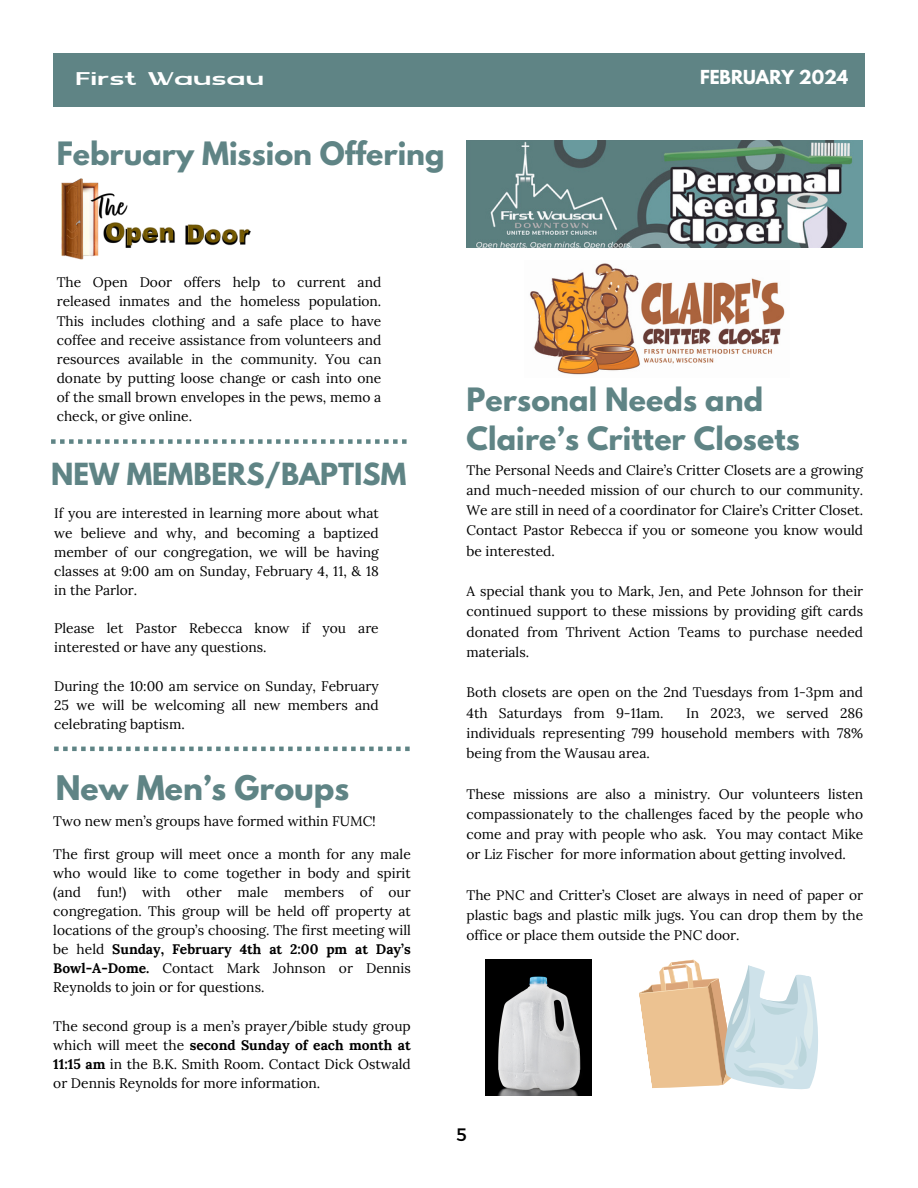
<style>
.page{position:relative;width:918px;height:1188px;background:#fff}
.page>*{position:absolute;margin:0;border:0;box-sizing:border-box;transform-origin:0 0}
.t1{font:700 30px "League Spartan";color:#5f8485}
.t2{font:700 28.5px/39.3px "League Spartan";letter-spacing:.005em;color:#5f8485}
.t3{font:700 27px "League Spartan";color:#5f8485}
.t4{font:18px "Montserrat";color:#000}
.t5{font:700 17.1px "League Spartan";color:#fff}
.t6{font:17.1px "Tamrin";color:#fff}
.t7{font:13.8px/19.2px "Lora";color:#000;text-align:justify}
.s1{font-weight:700}
</style>
<div class="page">
<div style="left:53px;top:54px;width:811px;height:52px;background:#5f8485"></div>
<svg style="left:51px;top:439px;width:356px;height:5px"></svg>
<img style="left:467px;top:141px;width:396px;height:107px">
<img style="left:529px;top:263px;width:256px;height:112px">
<img style="left:61px;top:178px;width:190px;height:82px">
<img style="left:485px;top:960px;width:106px;height:135px">
<svg style="left:639px;top:959px;width:179px;height:131px"></svg>
<svg style="left:54px;top:747px;width:356px;height:4px"></svg>
<h5 class="t6" style="left:78px;top:63px;width:190px">First Wausau</h5>
<h4 class="t5" style="left:693px;top:63px;width:154px">JUNE/JULY 2023</h4>
<h3 class="t6" style="left:75px;top:68px;width:190px">First Wausau</h3>
<h5 class="t5" style="left:700px;top:68px;width:150px">FEBRUARY 2024</h5>
<p class="t2" style="left:57px;top:138px;width:389px">February Mission Offering</p>
<p class="t7" style="left:57px;top:273px;width:326px">The Open Door offers help to current and released inmates and the homeless population.<br>This includes clothing and a safe place to have coffee and receive assistance from volunteers and resources available in the community. You can donate by putting loose change or cash into one of the small brown envelopes in the pews, memo a check, or give online.</p>
<p class="t3" style="left:51px;top:461px;width:357px">NEW MEMBERS/BAPTISM</p>
<p class="t7" style="left:54px;top:504px;width:326px">If you are interested in learning more about what we believe and why, and becoming a baptized member of our congregation, we will be having classes at 9:00 am on Sunday, February 4, 11, &amp; 18 in the Parlor.</p>
<p class="t7" style="left:54px;top:618px;width:326px">Please let Pastor Rebecca know if you are interested or have any questions.</p>
<h1 class="t7" style="left:54px;top:676px;width:326px">During the 10:00 am service on Sunday, February 25 we will be welcoming all new members and celebrating baptism.</h1>
<p class="t1" style="left:56px;top:773px;width:295px">New Men’s Groups</p>
<p class="t7" style="left:53px;top:811px;width:324px">Two new men’s groups have formed within FUMC!</p>
<p class="t7" style="left:53px;top:844px;width:359px">The first group will meet once a month for any male who would like to come together in body and spirit (and fun!) with other male members of our congregation. This group will be held off property at locations of the group’s choosing. The first meeting will be held <span class="s1">Sunday, February 4th at 2:00 pm at Day’s Bowl-A-Dome.</span> Contact Mark Johnson or Dennis Reynolds to join or for questions.</p>
<p class="t7" style="left:53px;top:1016px;width:359px">The second group is a men’s prayer/bible study group which will meet the <span class="s1">second Sunday of each month at 11:15 am</span> in the B.K. Smith Room. Contact Dick Ostwald or Dennis Reynolds for more information.</p>
<p class="t2" style="left:467px;top:383px;width:335px">Personal Needs and<br>Claire’s Critter Closets</p>
<h3 class="t7" style="left:467px;top:459px;width:398px;line-height:20.2px">The Personal Needs and Claire’s Critter Closets are a growing and much-needed mission of our church to our community.<br>We are still in need of a coordinator for Claire’s Critter Closet.<br>Contact Pastor Rebecca if you or someone you know would be interested.</h3>
<h1 class="t7" style="left:467px;top:581px;width:398px;line-height:20.2px">A special thank you to Mark, Jen, and Pete Johnson for their continued support to these missions by providing gift cards donated from Thrivent Action Teams to purchase needed materials.</h1>
<p class="t7" style="left:467px;top:682px;width:398px;line-height:20.2px">Both closets are open on the 2nd Tuesdays from 1-3pm and<br>4th Saturdays from 9-11am.</p>
<p class="t7" style="left:467px;top:702px;width:398px;line-height:20.2px;text-indent:220px">In 2023, we served 286 individuals representing 799 household members with 78% being from the Wausau area.</p>
<p class="t7" style="left:467px;top:783px;width:398px;line-height:20.2px">These missions are also a ministry. Our volunteers listen compassionately to the challenges faced by the people who come and pray with people who ask. You may contact Mike or Liz Fischer for more information about getting involved.</p>
<p class="t7" style="left:467px;top:885px;width:398px;line-height:20.2px">The PNC and Critter’s Closet are always in need of paper or plastic bags and plastic milk jugs. You can drop them by the office or place them outside the PNC door.</p>
<p class="t4" style="left:457px;top:1123px;width:12px">5</p>
</div>
